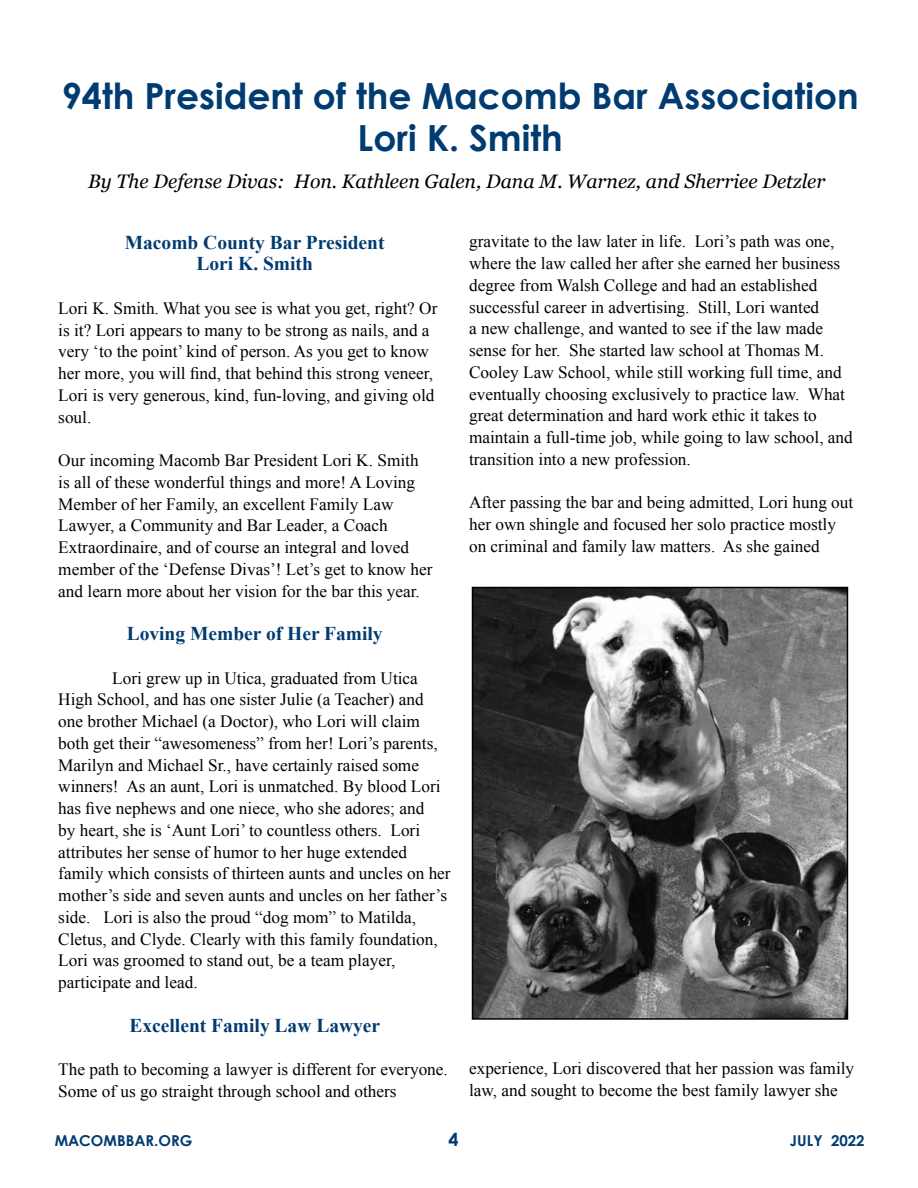
<style>
.page{position:relative;width:918px;height:1188px;background:#fff}
.page>*{position:absolute;margin:0;border:0;box-sizing:border-box;transform-origin:0 0}
.t1{font:700 36px/42px "Century Gothic";color:#003b71;text-align:center}
.t2{font:700 19.5px/21.8px "Times New Roman";color:#003b71;text-align:center}
.t3{font:italic 19.5px "Georgia";color:#000}
.t4{font:700 18px "Century Gothic";color:#003b71}
.t5{font:17.25px/21.8px "Times New Roman";color:#000}
.t6{font:700 15px "Century Gothic";color:#003b71}
</style>
<div class="page">
<img style="left:475px;top:590px;width:370px;height:427px">
<div style="left:472px;top:587px;width:376px;height:433px;border:2px solid #000"></div>
<h1 class="t1" style="left:62px;top:73px;width:799px">94th President of the Macomb Bar Association<br>Lori K. Smith</h1>
<p class="t3" style="left:88px;top:167px;width:739px">By The Defense Divas: Hon. Kathleen Galen, Dana M. Warnez, and Sherriee Detzler</p>
<p class="t2" style="left:125px;top:231px;width:261px">Macomb County Bar President<br>Lori K. Smith</p>
<p class="t5" style="left:58px;top:297px;width:381px">Lori K. Smith. What you see is what you get, right? Or is it? Lori appears to many to be strong as nails, and a very ‘to the point’ kind of person. As you get to know her more, you will find, that behind this strong veneer, Lori is very generous, kind, fun-loving, and giving old soul.</p>
<p class="t5" style="left:58px;top:449px;width:376px">Our incoming Macomb Bar President Lori K. Smith is all of these wonderful things and more! A Loving Member of her Family, an excellent Family Law Lawyer, a Community and Bar Leader, a Coach Extraordinaire, and of course an integral and loved member of the ‘Defense Divas’! Let’s get to know her and learn more about her vision for the bar this year.</p>
<p class="t2" style="left:127px;top:622px;width:257px">Loving Member of Her Family</p>
<p class="t5" style="left:58px;top:667px;width:394px;text-indent:54px">Lori grew up in Utica, graduated from Utica High School, and has one sister Julie (a Teacher) and one brother Michael (a Doctor), who Lori will claim both get their “awesomeness” from her! Lori’s parents, Marilyn and Michael Sr., have certainly raised some winners! As an aunt, Lori is unmatched. By blood Lori has five nephews and one niece, who she adores; and<br>by heart, she is ‘Aunt Lori’ to countless others. Lori attributes her sense of humor to her huge extended family which consists of thirteen aunts and uncles on her mother’s side and seven aunts and uncles on her father’s side. Lori is also the proud “dog mom” to Matilda, Cletus, and Clyde. Clearly with this family foundation, Lori was groomed to stand out, be a team player, participate and lead.</p>
<p class="t2" style="left:130px;top:1014px;width:252px">Excellent Family Law Lawyer</p>
<p class="t5" style="left:58px;top:1058px;width:391px">The path to becoming a lawyer is different for everyone.<br>Some of us go straight through school and others</p>
<p class="t5" style="left:469px;top:230px;width:385px">gravitate to the law later in life. Lori’s path was one, where the law called her after she earned her business degree from Walsh College and had an established successful career in advertising. Still, Lori wanted<br>a new challenge, and wanted to see if the law made sense for her. She started law school at Thomas M.<br>Cooley Law School, while still working full time, and eventually choosing exclusively to practice law. What great determination and hard work ethic it takes to maintain a full-time job, while going to law school, and transition into a new profession.</p>
<p class="t5" style="left:469px;top:492px;width:386px">After passing the bar and being admitted, Lori hung out her own shingle and focused her solo practice mostly on criminal and family law matters. As she gained</p>
<p class="t5" style="left:469px;top:1057px;width:387px">experience, Lori discovered that her passion was family law, and sought to become the best family lawyer she</p>
<p class="t6" style="left:55px;top:1129px;width:139px">MACOMBBAR.ORG</p>
<p class="t4" style="left:449px;top:1126px;width:12px">4</p>
<p class="t6" style="left:790px;top:1129px;width:76px">JULY 2022</p>
</div>
